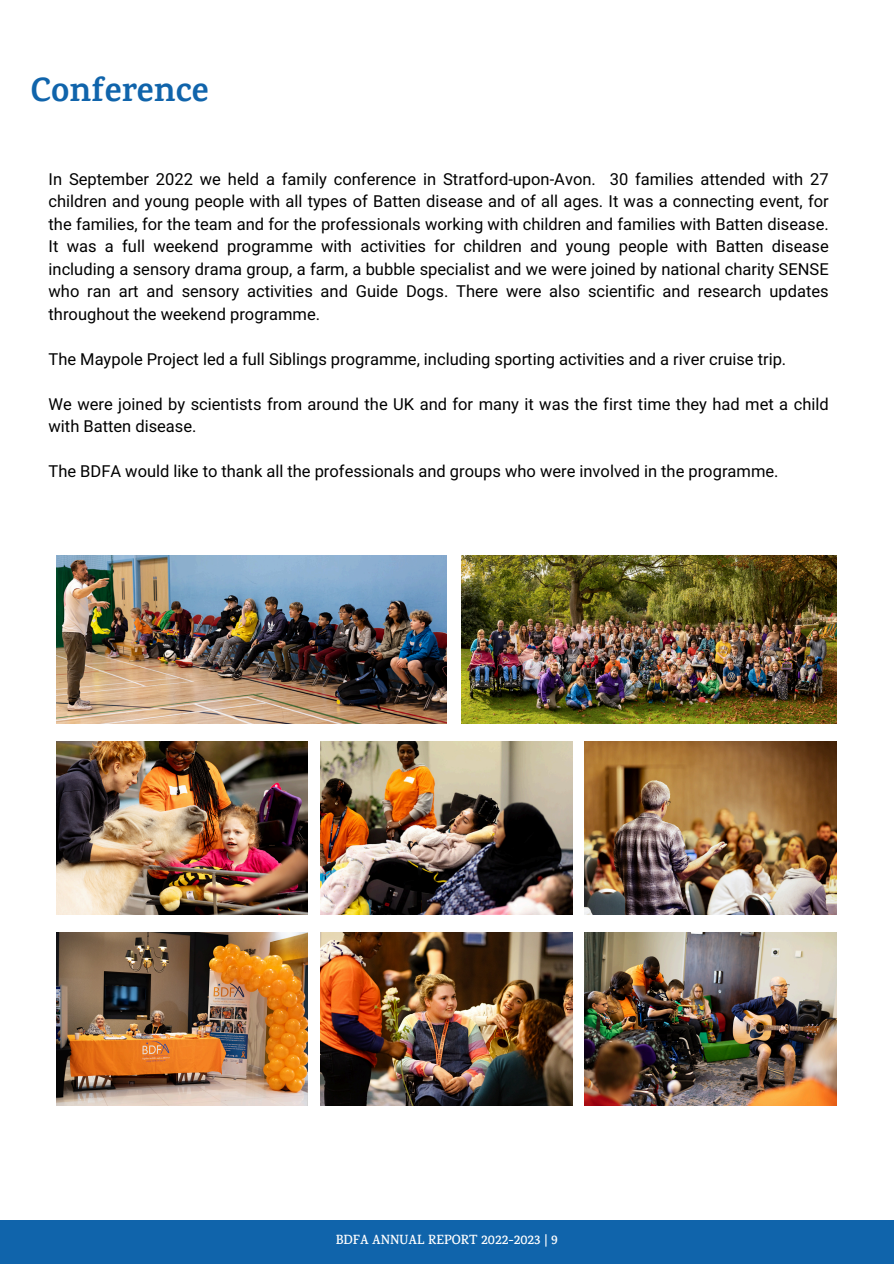
<style>
.page{position:relative;width:894px;height:1264px;background:#fff}
.page>*{position:absolute;margin:0;border:0;box-sizing:border-box;transform-origin:0 0}
.t1{font:700 33.9px "Karma";color:#1064ab}
.t2{font:16.5px/22.5px "Araboto";color:#000;text-align:justify}
.t3{font:600 13.5px "Karma";color:#fff}
</style>
<div class="page">
<div style="left:0;top:1220px;width:893px;height:43px;background:#1064ab"></div>
<img style="left:584px;top:932px;width:252px;height:173px">
<img style="left:320px;top:932px;width:252px;height:173px">
<img style="left:56px;top:932px;width:252px;height:173px">
<img style="left:584px;top:741px;width:252px;height:173px">
<img style="left:320px;top:741px;width:252px;height:173px">
<img style="left:56px;top:741px;width:252px;height:173px">
<img style="left:56px;top:555px;width:390px;height:168px">
<img style="left:461px;top:555px;width:375px;height:168px">
<h1 class="t1" style="left:31px;top:69px;width:179px">Conference</h1>
<p class="t2" style="left:49px;top:168px;width:781px">In September 2022 we held a family conference in Stratford-upon-Avon. 30 families attended with 27 children and young people with all types of Batten disease and of all ages. It was a connecting event, for the families, for the team and for the professionals working with children and families with Batten disease.<br>It was a full weekend programme with activities for children and young people with Batten disease including a sensory drama group, a farm, a bubble specialist and we were joined by national charity SENSE who ran art and sensory activities and Guide Dogs. There were also scientific and research updates throughout the weekend programme.</p>
<p class="t2" style="left:49px;top:348px;width:739px">The Maypole Project led a full Siblings programme, including sporting activities and a river cruise trip.</p>
<p class="t2" style="left:49px;top:393px;width:781px">We were joined by scientists from around the UK and for many it was the first time they had met a child with Batten disease.</p>
<p class="t2" style="left:49px;top:461px;width:731px">The BDFA would like to thank all the professionals and groups who were involved in the programme.</p>
<p class="t3" style="left:336px;top:1231px;width:223px">BDFA ANNUAL REPORT 2022-2023 | 9</p>
</div>
